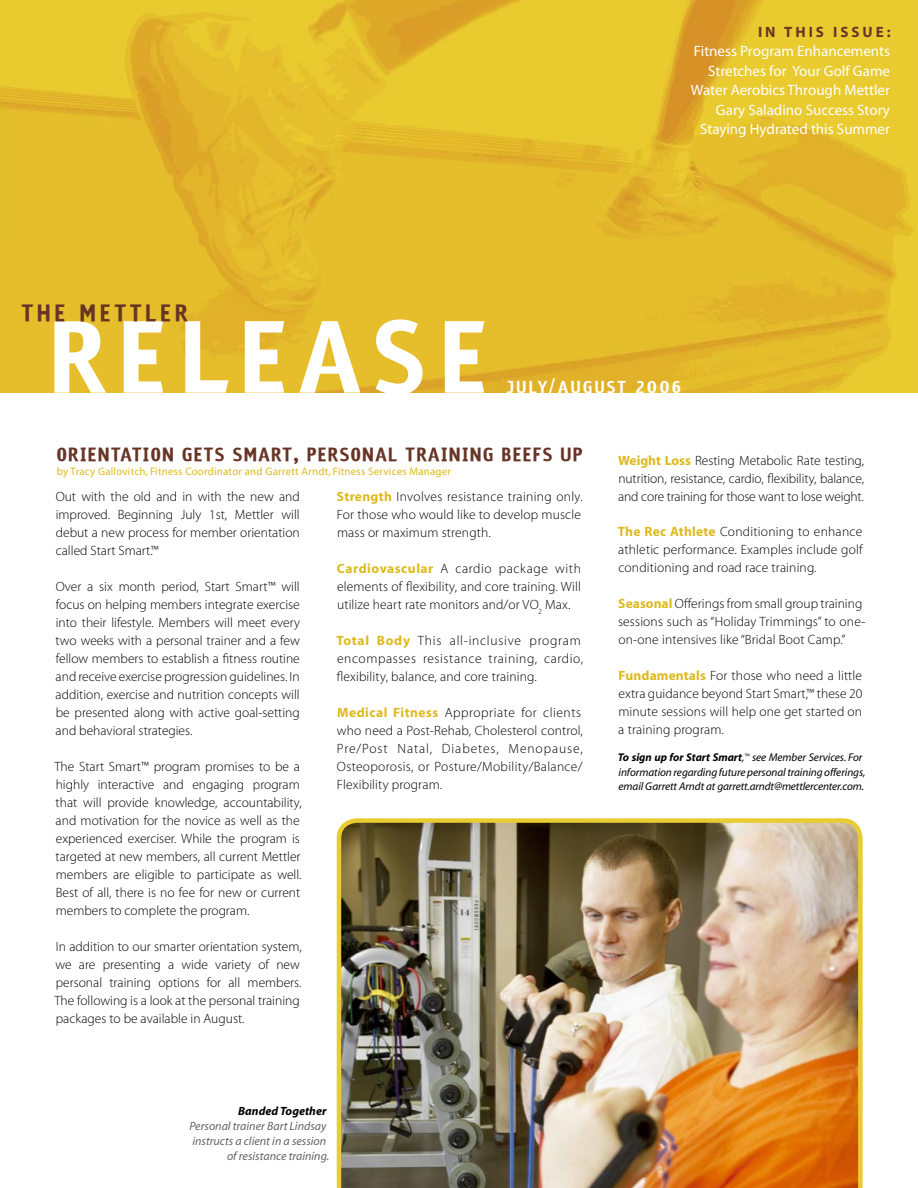
<style>
.page{position:relative;width:918px;height:1188px;background:#fff}
.page>*{position:absolute;margin:0;border:0;box-sizing:border-box;transform-origin:0 0}
.t1{font:700 117px "Sodium";letter-spacing:.07em;color:#fff}
.t2{font:700 26.55px "Sodium";letter-spacing:.11em;color:#683425}
.t3{font:700 21.45px "Sodium";letter-spacing:.03em;color:#683425}
.t4{font:700 19.35px "Sodium";letter-spacing:.09em;color:#fff}
.t5{font:15px "Myriad";color:#fff}
.t6{font:700 15px "Myriad";letter-spacing:.2em;color:#683425}
.t7{font:300 13.5px/18px "Myriad Pro";color:#000;text-align:justify}
.t8{font:300 13.5px/18px "Myriad Pro";letter-spacing:.025em;color:#000}
.t9{font:300 13.5px/18px "Myriad Pro";letter-spacing:.045em;color:#000}
.t10{font:italic 12px/15px "Myriad";color:#636363;text-align:right}
.t11{font:italic 700 12px "Myriad";color:#000}
.t12{font:italic 11.25px/14.2px "Myriad";letter-spacing:-.005em;color:#000}
.t13{font:10.8px "Myriad";letter-spacing:.02em;color:#deba1e}
.s1{font-family:"Myriad";font-weight:700;color:#deba1e}
.s2{font-weight:700}
</style>
<div class="page">
<img style="left:336px;top:818px;width:527px;height:370px">
<img style="left:0;top:0;width:916px;height:393px">
<p class="t6" style="left:758px;top:24px;width:134px">IN THIS ISSUE:</p>
<p class="t5" style="left:694px;top:44px;width:198px">Fitness Program Enhancements</p>
<p class="t5" style="left:708px;top:63px;width:183px">Stretches for Your Golf Game</p>
<p class="t5" style="left:691px;top:83px;width:201px">Water Aerobics Through Mettler</p>
<p class="t5" style="left:716px;top:102px;width:176px">Gary Saladino Success Story</p>
<p class="t5" style="left:700px;top:122px;width:191px">Staying Hydrated this Summer</p>
<p class="t2" style="left:21px;top:297px;width:168px">THE METTLER</p>
<p class="t1" style="left:47px;top:288px;width:443px">RELEASE</p>
<p class="t4" style="left:506px;top:375px;width:177px">JULY/AUGUST 2006</p>
<p class="t3" style="left:56px;top:442px;width:528px">ORIENTATION GETS SMART, PERSONAL TRAINING BEEFS UP</p>
<p class="t13" style="left:57px;top:466px;width:396px">by Tracy Gallovitch, Fitness Coordinator and Garrett Arndt, Fitness Services Manager</p>
<p class="t7" style="left:56px;top:488px;width:246px">Out with the old and in with the new and improved. Beginning July 1st, Mettler will debut a new process for member orientation called Start Smart.™</p>
<p class="t7" style="left:56px;top:578px;width:246px">Over a six month period, Start Smart™ will focus on helping members integrate exercise into their lifestyle. Members will meet every two weeks with a personal trainer and a few fellow members to establish a fitness routine and receive exercise progression guidelines. In addition, exercise and nutrition concepts will be presented along with active goal-setting and behavioral strategies.</p>
<p class="t7" style="left:54px;top:758px;width:249px;text-align:left">The Start Smart™ program promises to be a highly interactive and engaging program that will provide knowledge, accountability, and motivation for the novice as well as the experienced exerciser. While the program is targeted at new members, all current Mettler members are eligible to participate as well.<br>Best of all, there is no fee for new or current members to complete the program.</p>
<p class="t7" style="left:54px;top:938px;width:249px;text-align:left">In addition to our smarter orientation system, we are presenting a wide variety of new personal training options for all members.<br>The following is a look at the personal training packages to be available in August.</p>
<p class="t7" style="left:337px;top:488px;width:247px;text-align:left"><span class="s1">Strength</span> Involves resistance training only.<br>For those who would like to develop muscle mass or maximum strength.</p>
<p class="t7" style="left:337px;top:560px;width:245px"><span class="s1">Cardiovascular</span> A cardio package with elements of flexibility, and core training. Will utilize heart rate monitors and/or VO<sub>2</sub> Max.</p>
<p class="t9" style="left:336px;top:632px;width:248px"><span class="s1">Total Body</span> This all-inclusive program encompasses resistance training, cardio, flexibility, balance, and core training.</p>
<p class="t8" style="left:337px;top:704px;width:248px"><span class="s1">Medical Fitness</span> Appropriate for clients who need a Post-Rehab, Cholesterol control, Pre/Post Natal, Diabetes, Menopause, Osteoporosis, or Posture/Mobility/Balance/ Flexibility program.</p>
<p class="t11" style="left:238px;top:1104px;width:90px">Banded Together</p>
<p class="t10" style="left:189px;top:1119px;width:141px">Personal trainer Bart Lindsay instructs a client in a session of resistance training.</p>
<p class="t7" style="left:618px;top:452px;width:247px"><span class="s1">Weight Loss</span> Resting Metabolic Rate testing, nutrition, resistance, cardio, flexibility, balance, and core training for those want to lose weight.</p>
<p class="t7" style="left:618px;top:522px;width:246px"><span class="s1">The Rec Athlete</span> Conditioning to enhance athletic performance. Examples include golf conditioning and road race training.</p>
<p class="t7" style="left:618px;top:594px;width:249px;text-align:left"><span class="s1">Seasonal</span> Offerings from small group training sessions such as “Holiday Trimmings” to one&shy;on-one intensives like “Bridal Boot Camp.”</p>
<p class="t7" style="left:618px;top:666px;width:245px"><span class="s1">Fundamentals</span> For those who need a little extra guidance beyond Start Smart,™ these 20 minute sessions will help one get started on a training program.</p>
<p class="t12" style="left:618px;top:751px;width:249px"><span class="s2">To sign up for Start Smart</span>,<sup>™</sup> see Member Services. For information regarding future personal training offerings, email Garrett Arndt at garrett.arndt@mettlercenter.com.</p>
</div>
